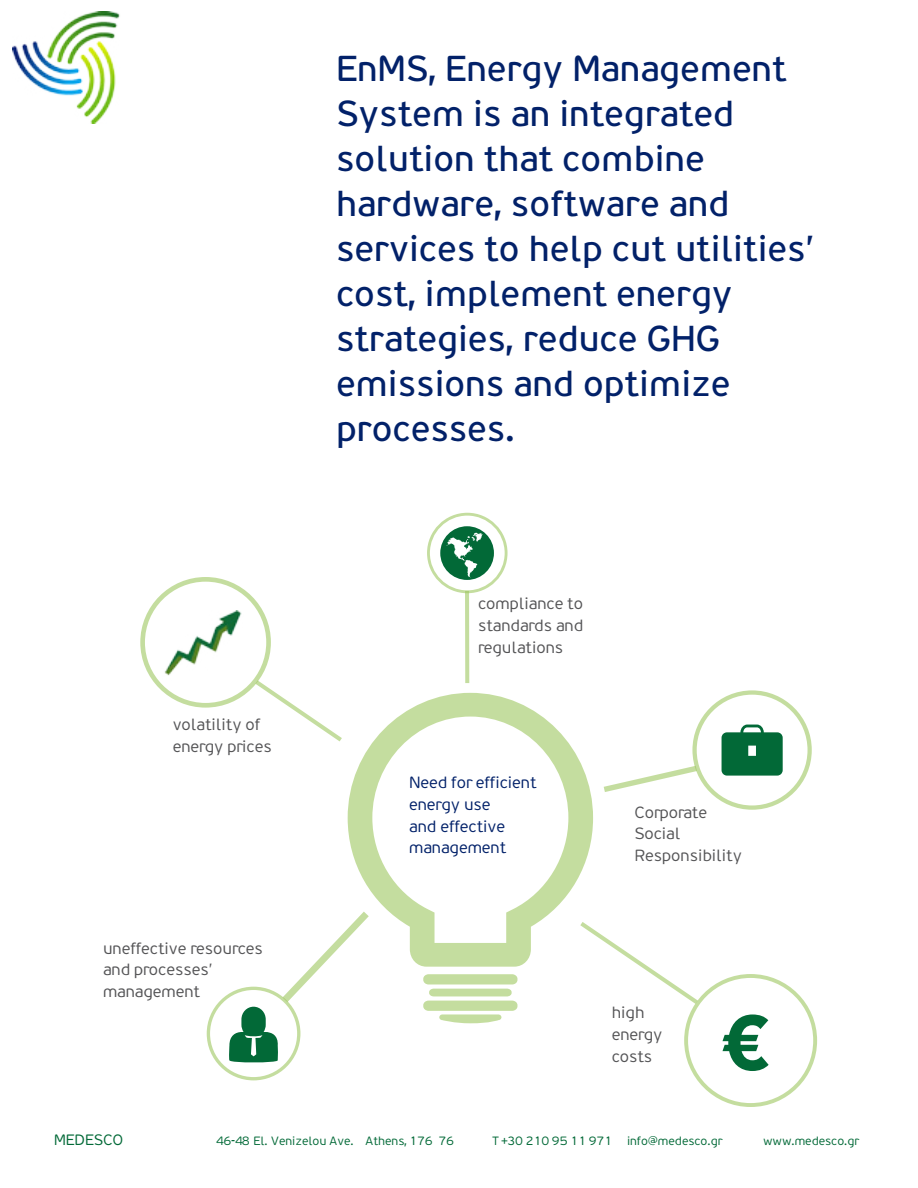
<style>
.page{position:relative;width:918px;height:1188px;background:#fff}
.page>*{position:absolute;margin:0;border:0;box-sizing:border-box;transform-origin:0 0}
.t1{font:700 78.3px "PF Traffic";color:#026937}
.t2{font:36px/45px "PF Traffic";color:#022169}
.t3{font:300 16.2px/21.6px "PF Traffic";color:#545456}
.t4{font:300 16.2px/21.6px "PF Traffic";color:#022169}
.t5{font:300 15px "PF Traffic";color:#026937}
.t6{font:300 12px "PF Traffic";color:#026937}
</style>
<div class="page">
<svg style="left:348px;top:693px;width:245px;height:274px"></svg>
<div style="left:423px;top:974px;width:94px;height:11px;background:#c4dd9f;border-radius:5px"></div>
<svg style="left:429px;top:989px;width:83px;height:7px"></svg>
<div style="left:423px;top:1001px;width:94px;height:10px;background:#c4dd9f;border-radius:5px"></div>
<svg style="left:439px;top:1014px;width:62px;height:9px"></svg>
<svg style="left:140px;top:577px;width:202px;height:165px"></svg>
<svg style="left:576px;top:918px;width:241px;height:189px"></svg>
<svg style="left:207px;top:904px;width:169px;height:176px"></svg>
<svg style="left:603px;top:690px;width:209px;height:120px"></svg>
<svg style="left:427px;top:513px;width:81px;height:80px"></svg>
<svg style="left:465px;top:591px;width:4px;height:92px"></svg>
<img style="left:12px;top:11px;width:108px;height:113px">
<p class="t2" style="left:336px;top:46px;width:480px">EnMS, Energy Management<br>System is an integrated solution that combine hardware, software and services to help cut utilities’ cost, implement energy strategies, reduce GHG emissions and optimize processes.</p>
<p class="t3" style="left:173px;top:714px;width:101px">volatility of energy prices</p>
<p class="t3" style="left:103px;top:937px;width:161px">uneffective resources and processes’ management</p>
<p class="t3" style="left:478px;top:593px;width:107px;text-align:justify">compliance to standards and regulations</p>
<p class="t4" style="left:409px;top:772px;width:129px">Need for efficient energy use<br>and effective management</p>
<p class="t3" style="left:634px;top:801px;width:109px">Corporate<br>Social<br>Responsibility</p>
<p class="t3" style="left:612px;top:1002px;width:52px">high energy costs</p>
<h1 class="t1" style="left:722px;top:996px;width:48px">€</h1>
<p class="t5" style="left:54px;top:1131px;width:71px">MEDESCO</p>
<p class="t6" style="left:216px;top:1134px;width:240px">46-48 El. Venizelou Ave. Athens, 176 76</p>
<p class="t6" style="left:493px;top:1134px;width:231px">T +30 210 95 11 971 info@medesco.gr</p>
<p class="t6" style="left:763px;top:1134px;width:97px">www.medesco.gr</p>
</div>
